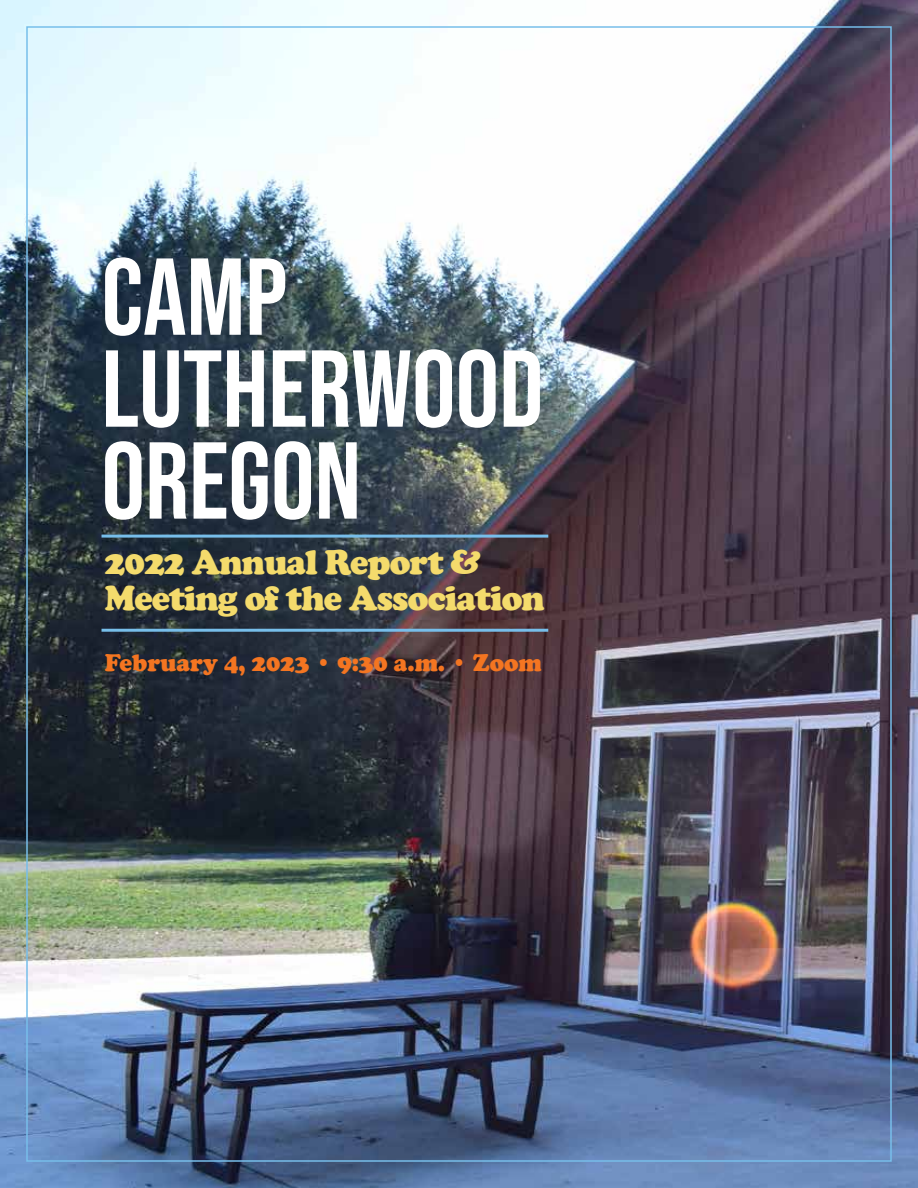
<style>
.page{position:relative;width:918px;height:1188px;background:#fff}
.page>*{position:absolute;margin:0;border:0;box-sizing:border-box;transform-origin:0 0}
.t1{font:700 109.05px/91.9px "Bebas Neue Pro";color:#fff}
.t2{font:900 35.55px/36px "Cooper";letter-spacing:-.025em;color:#f4db6c}
.t3{font:900 24.75px "Cooper";color:#f47521}
</style>
<div class="page">
<img style="left:0;top:0;width:918px;height:1188px">
<hr style="left:102px;top:535px;width:446px;height:3px;background:#77beea">
<hr style="left:102px;top:629px;width:446px;height:3px;background:#77beea">
<h1 class="t1" style="left:102px;top:250px;width:443px">CAMP<br>LUTHERWOOD<br>OREGON</h1>
<p class="t2" style="left:105px;top:544px;width:442px">2022 Annual Report &amp;<br>Meeting of the Association</p>
<p class="t3" style="left:105px;top:648px;width:438px">February 4, 2023 • 9:30 a.m. • Zoom</p>
</div>
